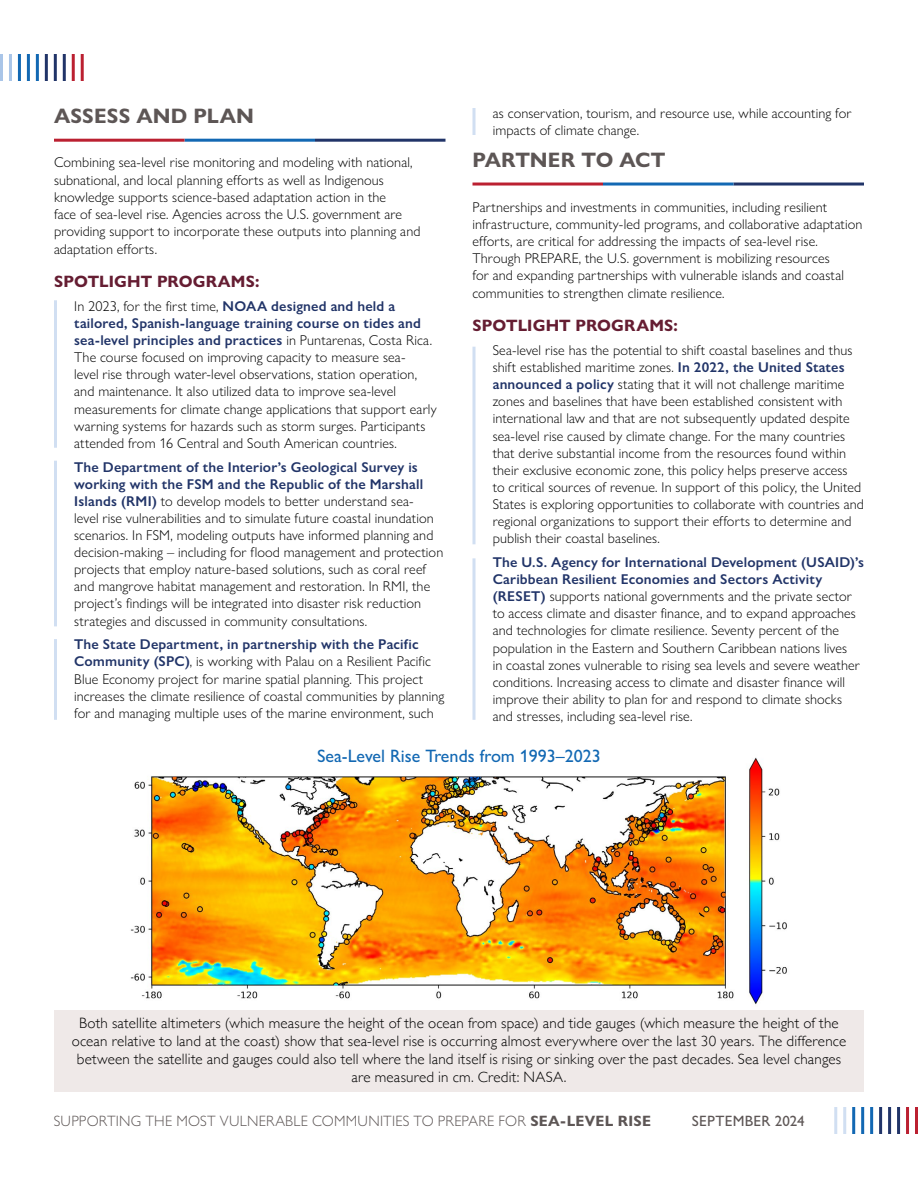
<style>
.page{position:relative;width:918px;height:1188px;background:#fff}
.page>*{position:absolute;margin:0;border:0;box-sizing:border-box;transform-origin:0 0}
.t1{font:700 21px "Gill Sans Nova";letter-spacing:.005em;color:#5d5655}
.t2{font:500 18px "Gill Sans Nova";color:#1268b3}
.t3{font:700 16.5px "Gill Sans Nova";letter-spacing:.005em;color:#651d32}
.t4{font:300 15px/18px "Gill Sans";letter-spacing:.01em;color:#000;text-align:center}
.t5{font:300 15px "Gill Sans Nova";letter-spacing:.01em;color:#5d5655}
.t6{font:500 15px "Gill Sans Nova";letter-spacing:.01em;color:#5d5655}
.t7{font:300 14.25px/17.1px "Gill Sans Nova";letter-spacing:.01em;color:#000}
.s1{font-weight:600;color:#fff}
.s2{font-weight:600;color:#213468}
.s3{font-weight:700}
</style>
<div class="page">
<hr style="left:315px;top:139px;width:131px;height:3px;background:#213468">
<hr style="left:184px;top:139px;width:131px;height:3px;background:#1268b3">
<hr style="left:54px;top:139px;width:130px;height:3px;background:#bb2031">
<img style="left:130px;top:757px;width:657px;height:248px">
<div style="left:201px;top:763px;width:516px;height:13px;background:#fff"></div>
<hr style="left:734px;top:183px;width:130px;height:3px;background:#213468">
<hr style="left:603px;top:183px;width:131px;height:3px;background:#1268b3">
<hr style="left:472px;top:183px;width:131px;height:3px;background:#bb2031">
<div style="left:54px;top:1011px;width:810px;height:81px;background:#efe9e8"></div>
<hr style="left:72px;top:54px;width:3px;height:27px;background:#bb2031">
<hr style="left:27px;top:54px;width:3px;height:27px;background:#1268b3">
<hr style="left:81px;top:54px;width:3px;height:27px;background:#bb2031">
<hr style="left:36px;top:54px;width:3px;height:27px;background:#1268b3">
<hr style="left:63px;top:54px;width:3px;height:27px;background:#213468">
<hr style="left:18px;top:54px;width:3px;height:27px;background:#1268b3">
<hr style="left:54px;top:54px;width:3px;height:27px;background:#213468">
<hr style="left:9px;top:54px;width:3px;height:27px;background:#a9c5e8">
<hr style="left:45px;top:54px;width:3px;height:27px;background:#213468">
<hr style="left:0;top:54px;width:3px;height:27px;background:#a9c5e8">
<hr style="left:906px;top:1107px;width:3px;height:27px;background:#bb2031">
<hr style="left:861px;top:1107px;width:3px;height:27px;background:#1268b3">
<hr style="left:870px;top:1107px;width:3px;height:27px;background:#1268b3">
<hr style="left:897px;top:1107px;width:3px;height:27px;background:#213468">
<hr style="left:852px;top:1107px;width:3px;height:27px;background:#1268b3">
<hr style="left:888px;top:1107px;width:3px;height:27px;background:#213468">
<hr style="left:843px;top:1107px;width:3px;height:27px;background:#d1dff2">
<hr style="left:834px;top:1107px;width:3px;height:27px;background:#d1dff2">
<hr style="left:879px;top:1107px;width:3px;height:27px;background:#213468">
<hr style="left:915px;top:1107px;width:3px;height:27px;background:#bb2031">
<hr style="left:54px;top:300px;width:3px;height:148px;background:#d1dff2">
<hr style="left:54px;top:461px;width:3px;height:165px;background:#d1dff2">
<hr style="left:54px;top:639px;width:3px;height:81px;background:#d1dff2">
<svg style="left:472px;top:558px;width:4px;height:162px"></svg>
<hr style="left:472px;top:347px;width:4px;height:197px;background:#dce6f5">
<hr style="left:472px;top:108px;width:4px;height:27px;background:#dce6f5">
<p class="t7" style="left:493px;top:105px;width:360px">as conservation, tourism, and resource use, while accounting for impacts of climate change.</p>
<h2 class="t1" style="left:472px;top:147px;width:194px">PARTNER TO ACT</h2>
<p class="t7" style="left:472px;top:198px;width:391px">Partnerships and investments in communities, including resilient infrastructure, community-led programs, and collaborative adaptation efforts, are critical for addressing the impacts of sea-level rise.<br>Through PREPARE, the U.S. government is mobilizing resources<br>for and expanding partnerships with vulnerable islands and coastal communities to strengthen climate resilience.</p>
<h3 class="t3" style="left:472px;top:315px;width:207px">SPOTLIGHT PROGRAMS:</h3>
<p class="t7" style="left:493px;top:342px;width:373px;text-indent:-20px"><span class="s1">•</span> Sea-level rise has the potential to shift coastal baselines and thus shift established maritime zones. <span class="s2">In 2022, the United States announced a policy</span> stating that it will not challenge maritime zones and baselines that have been established consistent with international law and that are not subsequently updated despite sea-level rise caused by climate change. For the many countries that derive substantial income from the resources found within their exclusive economic zone, this policy helps preserve access<br>to critical sources of revenue. In support of this policy, the United States is exploring opportunities to collaborate with countries and regional organizations to support their efforts to determine and publish their coastal baselines.</p>
<p class="t7" style="left:493px;top:554px;width:373px;text-indent:-20px"><span class="s1">•</span> <span class="s2">The U.S. Agency for International Development (USAID)’s Caribbean Resilient Economies and Sectors Activity (RESET)</span> supports national governments and the private sector to access climate and disaster finance, and to expand approaches and technologies for climate resilience. Seventy percent of the population in the Eastern and Southern Caribbean nations lives<br>in coastal zones vulnerable to rising sea levels and severe weather conditions. Increasing access to climate and disaster finance will improve their ability to plan for and respond to climate shocks and stresses, including sea-level rise.</p>
<h4 class="t2" style="left:317px;top:745px;width:285px">Sea-Level Rise Trends from 1993–2023</h4>
<h2 class="t1" style="left:54px;top:103px;width:201px">ASSESS AND PLAN</h2>
<p class="t7" style="left:54px;top:154px;width:368px">Combining sea-level rise monitoring and modeling with national, subnational, and local planning efforts as well as Indigenous knowledge supports science-based adaptation action in the<br>face of sea-level rise. Agencies across the U.S. government are providing support to incorporate these outputs into planning and adaptation efforts.</p>
<h3 class="t3" style="left:54px;top:271px;width:207px">SPOTLIGHT PROGRAMS:</h3>
<p class="t7" style="left:74px;top:297px;width:364px;text-indent:-20px"><span class="s1">•</span> In 2023, for the first time, <span class="s2">NOAA designed and held a tailored, Spanish-language training course on tides and sea-level principles and practices</span> in Puntarenas, Costa Rica.<br>The course focused on improving capacity to measure sea-<br>level rise through water-level observations, station operation, and maintenance. It also utilized data to improve sea-level measurements for climate change applications that support early warning systems for hazards such as storm surges. Participants attended from 16 Central and South American countries.</p>
<p class="t7" style="left:74px;top:458px;width:371px;text-indent:-20px"><span class="s1">•</span> <span class="s2">The Department of the Interior’s Geological Survey is working with the FSM and the Republic of the Marshall Islands (RMI)</span> to develop models to better understand sea-<br>level rise vulnerabilities and to simulate future coastal inundation scenarios. In FSM, modeling outputs have informed planning and decision-making – including for flood management and protection projects that employ nature-based solutions, such as coral reef and mangrove habitat management and restoration. In RMI, the project’s findings will be integrated into disaster risk reduction strategies and discussed in community consultations.</p>
<p class="t7" style="left:74px;top:636px;width:372px;text-indent:-20px"><span class="s1">•</span> <span class="s2">The State Department, in partnership with the Pacific Community (SPC)</span>, is working with Palau on a Resilient Pacific Blue Economy project for marine spatial planning. This project increases the climate resilience of coastal communities by planning for and managing multiple uses of the marine environment, such</p>
<p class="t4" style="left:72px;top:1013px;width:776px">Both satellite altimeters (which measure the height of the ocean from space) and tide gauges (which measure the height of the ocean relative to land at the coast) show that sea-level rise is occurring almost everywhere over the last 30 years. The difference between the satellite and gauges could also tell where the land itself is rising or sinking over the past decades. Sea level changes are measured in cm. Credit: NASA.</p>
<p class="t5" style="left:54px;top:1112px;width:599px">SUPPORTING THE MOST VULNERABLE COMMUNITIES TO PREPARE FOR <span class="s3">SEA-LEVEL RISE</span></p>
<p class="t6" style="left:692px;top:1112px;width:114px">SEPTEMBER 2024</p>
</div>
